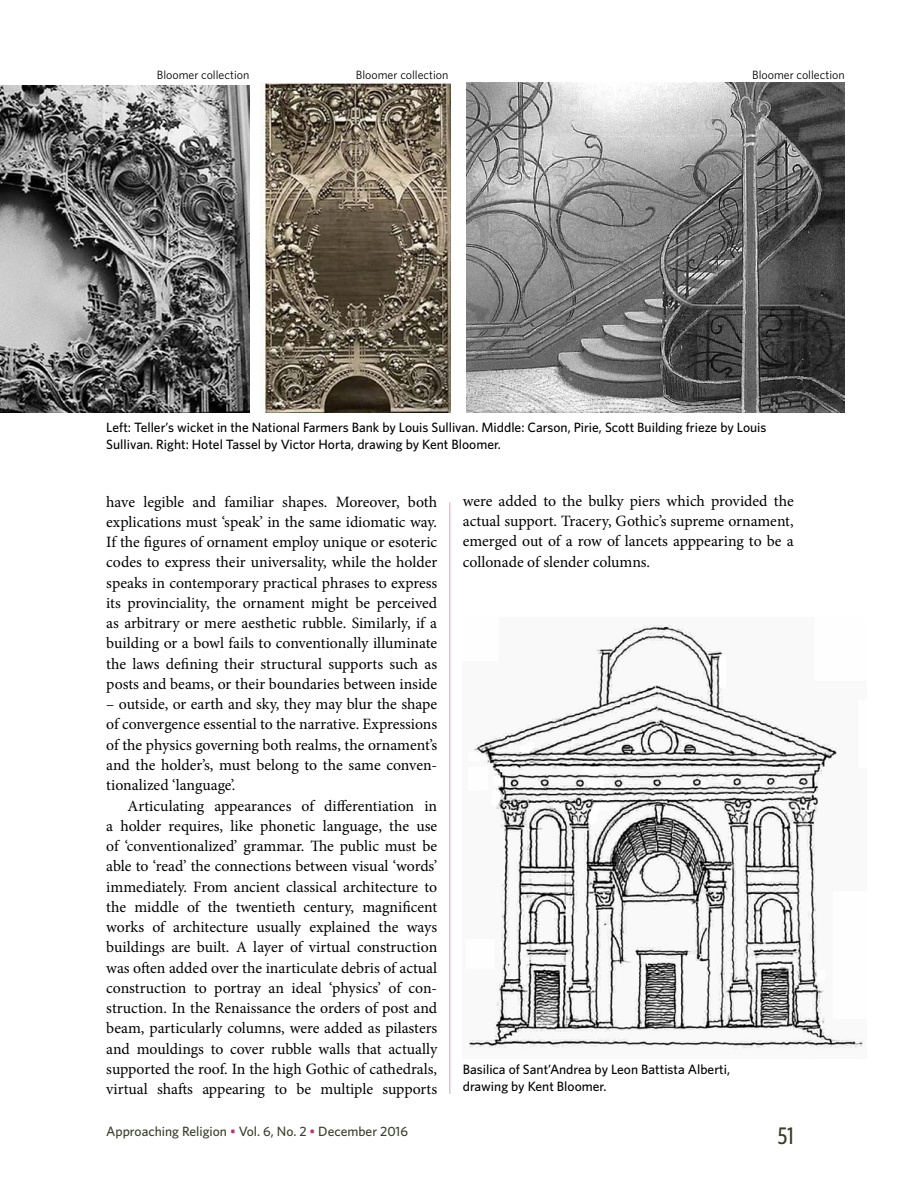
<style>
.page{position:relative;width:900px;height:1200px;background:#fff}
.page>*{position:absolute;margin:0;border:0;box-sizing:border-box;transform-origin:0 0}
.t1{font:500 24px "Whitney Condensed";color:#393e29}
.t2{font:15.75px/20.2px "Minion Pro";color:#000;text-align:justify}
.t3{font:500 13.5px/16.5px "Whitney";color:#000}
.t4{font:500 13.5px "Whitney";color:#393e29}
.t5{font:12px "Whitney";color:#000}
.s1{color:#c23272}
</style>
<div class="page">
<hr style="left:450px;top:502px;width:1px;height:592px;background:#e69cba">
<img style="left:0;top:85px;width:249px;height:327px">
<img style="left:260px;top:83px;width:191px;height:329px">
<img style="left:466px;top:83px;width:379px;height:329px">
<img style="left:469px;top:625px;width:394px;height:424px">
<p class="t5" style="left:157px;top:67px;width:94px">Bloomer collection</p>
<p class="t5" style="left:356px;top:67px;width:94px">Bloomer collection</p>
<p class="t5" style="left:752px;top:67px;width:94px">Bloomer collection</p>
<p class="t3" style="left:106px;top:419px;width:662px">Left: Teller’s wicket in the National Farmers Bank by Louis Sullivan. Middle: Carson, Pirie, Scott Building frieze by Louis<br>Sullivan. Right: Hotel Tassel by Victor Horta, drawing by Kent Bloomer.</p>
<p class="t2" style="left:106px;top:492px;width:332px">have legible and familiar shapes. Moreover, both explications must ‘speak’ in the same idiomatic way.<br>If the figures of ornament employ unique or esoteric codes to express their universality, while the holder speaks in contemporary practical phrases to express its provinciality, the ornament might be perceived as arbitrary or mere aesthetic rubble. Similarly, if a building or a bowl fails to conventionally illuminate the laws defining their structural supports such as posts and beams, or their boundaries between inside</p>
<p class="t2" style="left:106px;top:694px;width:332px">– outside, or earth and sky, they may blur the shape of convergence essential to the narrative. Expressions of the physics governing both realms, the ornament’s and the holder’s, must belong to the same conven&shy;tionalized ‘language’.</p>
<p class="t2" style="left:106px;top:795px;width:332px;text-indent:21px">Articulating appearances of differentiation in a holder requires, like phonetic language, the use of ‘conventionalized’ grammar. The public must be able to ‘read’ the connections between visual ‘words’ immediately. From ancient classical architecture to the middle of the twentieth century, magnificent works of architecture usually explained the ways buildings are built. A layer of virtual construction was often added over the inarticulate debris of actual construction to portray an ideal ‘physics’ of con&shy;struction. In the Renaissance the orders of post and beam, particularly columns, were added as pilasters and mouldings to cover rubble walls that actually supported the roof. In the high Gothic of cathedrals, virtual shafts appearing to be multiple supports</p>
<p class="t4" style="left:106px;top:1123px;width:303px">Approaching Religion <span class="s1">•</span> Vol. 6, No. 2 <span class="s1">•</span> December 2016</p>
<p class="t2" style="left:463px;top:491px;width:332px">were added to the bulky piers which provided the actual support. Tracery, Gothic’s supreme ornament, emerged out of a row of lancets apppearing to be a collonade of slender columns.</p>
<p class="t3" style="left:463px;top:1061px;width:269px">Basilica of Sant’Andrea by Leon Battista Alberti, drawing by Kent Bloomer.</p>
<h1 class="t1" style="left:778px;top:1121px;width:17px">51</h1>
</div>
